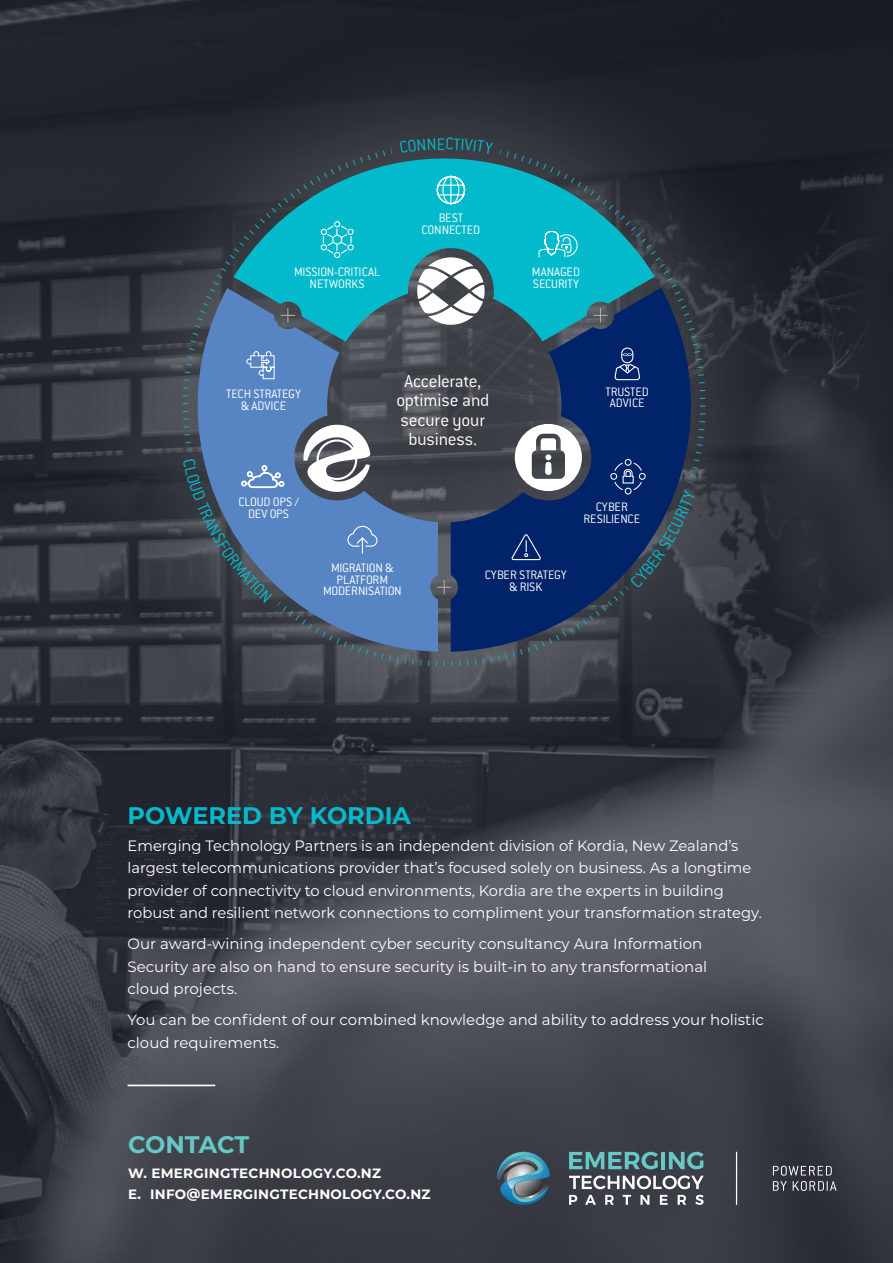
<style>
.page{position:relative;width:893px;height:1263px;background:#fff}
.page>*{position:absolute;margin:0;border:0;box-sizing:border-box;transform-origin:0 0}
.SUBHEAD{font:700 24px "Montserrat";color:#03bacc}
.SUBHEAD-2{font:700 24px "Montserrat";letter-spacing:-.01em;color:#66c7c7}
.t1{font:300 19.35px/19.2px "Conduit ITC";letter-spacing:-.01em;color:#fff;text-align:center}
.Body{font:15px/22.5px "Montserrat";color:#fff}
.t2{font:300 13.5px/11.7px "Conduit ITC";letter-spacing:-.01em;color:#fff;text-align:center}
.Body-2{font:700 13.5px/21px "Montserrat";letter-spacing:.02em;color:#fff}
</style>
<div class="page">
<img style="left:0;top:0;width:893px;height:1263px">
<div style="left:57px;top:13px;width:774px;height:779px;background:#fff;opacity:.18"></div>
<svg style="left:451px;top:288px;width:274px;height:364px;background:#383b42"></svg>
<svg style="left:394px;top:342px;width:44px;height:82px;background:#52555c"></svg>
<svg style="left:234px;top:124px;width:421px;height:218px;background:#1f727f"></svg>
<svg style="left:180px;top:145px;width:214px;height:304px;background:#317086"></svg>
<svg style="left:497px;top:146px;width:211px;height:337px;background:#1a566e"></svg>
<svg style="left:428px;top:257px;width:46px;height:18px"></svg>
<svg style="left:417px;top:268px;width:68px;height:57px"></svg>
<svg style="left:593px;top:308px;width:14px;height:14px"></svg>
<svg style="left:281px;top:308px;width:14px;height:14px"></svg>
<svg style="left:320px;top:221px;width:34px;height:38px"></svg>
<div style="left:332px;top:235px;width:10px;height:10px;border:1px solid #fff;border-radius:50%"></div>
<svg style="left:538px;top:220px;width:40px;height:44px;background:#22c2d2"></svg>
<svg style="left:436px;top:175px;width:30px;height:30px"></svg>
<svg style="left:614px;top:347px;width:26px;height:34px"></svg>
<svg style="left:246px;top:351px;width:29px;height:29px"></svg>
<svg style="left:497px;top:1149px;width:56px;height:56px;background:#507282"></svg>
<svg style="left:773px;top:1166px;width:67px;height:42px;background:#45484f"></svg>
<svg style="left:569px;top:1152px;width:169px;height:74px;background:#515d63"></svg>
<hr style="left:128px;top:1084px;width:87px;height:2px;background:#fff">
<svg style="left:183px;top:424px;width:515px;height:245px;background:#3e5376"></svg>
<div style="left:385px;top:138px;width:122px;height:21px;background:#3a3c44"></div>
<p class="t2" style="left:422px;top:212px;width:60px">BEST<br>CONNECTED</p>
<p class="t2" style="left:294px;top:266px;width:88px">MISSION-CRITICAL<br>NETWORKS</p>
<p class="t2" style="left:532px;top:266px;width:50px;text-align:left">MANAGED<br>SECURITY</p>
<p class="t1" style="left:396px;top:371px;width:94px">Accelerate, optimise and secure your business.</p>
<p class="t2" style="left:226px;top:388px;width:76px">TECH STRATEGY &amp; ADVICE</p>
<p class="t2" style="left:606px;top:385px;width:45px">TRUSTED<br>ADVICE</p>
<p class="t2" style="left:238px;top:496px;width:62px">CLOUD OPS /<br>DEV OPS</p>
<p class="t2" style="left:323px;top:562px;width:80px">MIGRATION &amp;<br>PLATFORM<br>MODERNISATION</p>
<p class="t2" style="left:583px;top:501px;width:58px">CYBER<br>RESILIENCE</p>
<p class="t2" style="left:485px;top:569px;width:84px">CYBER STRATEGY &amp; RISK</p>
<p class="SUBHEAD" style="left:128px;top:798px;width:285px">POWERED BY KORDIA</p>
<p class="Body" style="left:128px;top:833px;width:636px">Emerging Technology Partners is an independent division of Kordia, New Zealand’s largest telecommunications provider that’s focused solely on business. As a longtime provider of connectivity to cloud environments, Kordia are the experts in building robust and resilient network connections to compliment your transformation strategy.</p>
<p class="Body" style="left:128px;top:932px;width:581px">Our award-wining independent cyber security consultancy Aura Information<br>Security are also on hand to ensure security is built-in to any transformational cloud projects.</p>
<p class="Body" style="left:128px;top:1008px;width:638px">You can be confident of our combined knowledge and ability to address your holistic cloud requirements.</p>
<p class="SUBHEAD-2" style="left:128px;top:1127px;width:123px">CONTACT</p>
<p class="Body-2" style="left:128px;top:1162px;width:304px">W. EMERGINGTECHNOLOGY.CO.NZ<br>E. INFO@EMERGINGTECHNOLOGY.CO.NZ</p>
</div>
